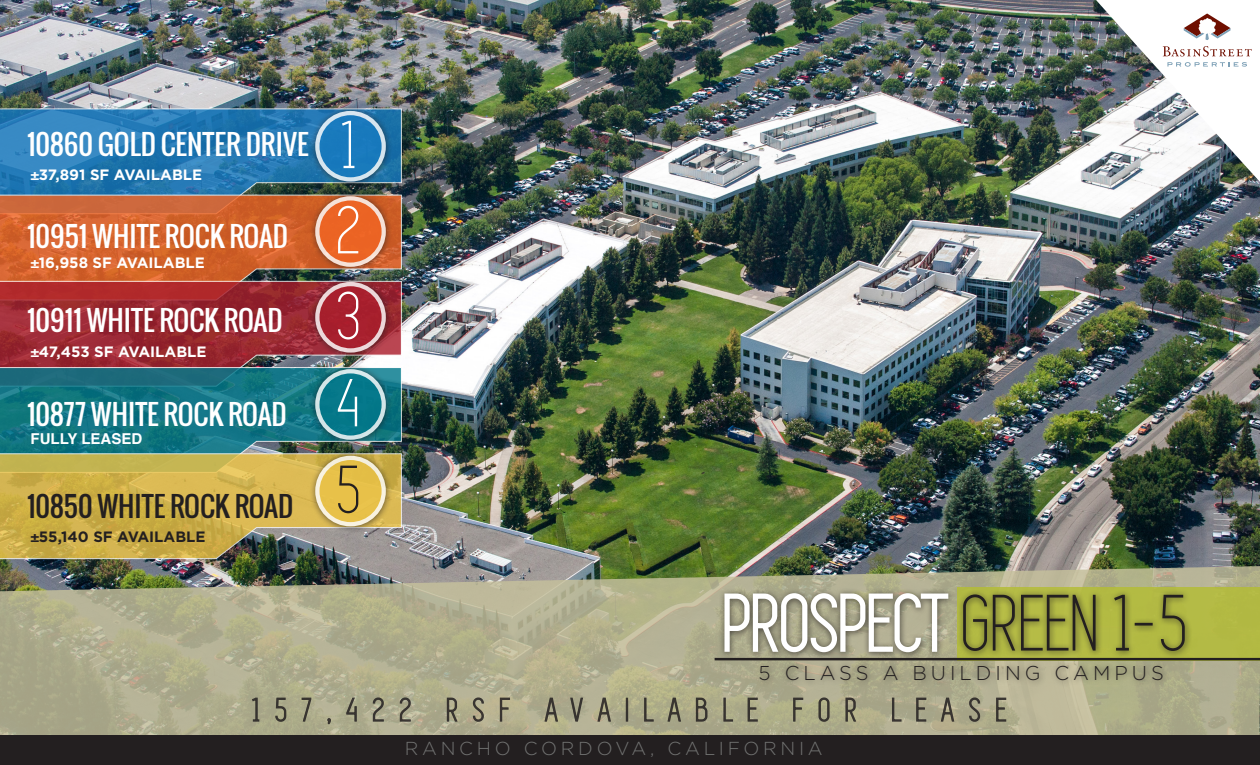
<style>
.page{position:relative;width:1260px;height:765px;background:#fff}
.page>*{position:absolute;margin:0;border:0;box-sizing:border-box;transform-origin:0 0}
.t1{font:82.5px "Simplifica";color:#fff}
.t2{font:70px "Simplifica";color:#fff}
.t3{font:70px "Simplifica";color:#231f20}
.t4{font:27.5px "Oswald";color:#fff}
.t5{font:27.5px "Oswald";color:#231f20}
.t6{font:300 20px "Gotham";letter-spacing:.2em;color:#231f20}
.t7{font:300 18.75px "Gotham";letter-spacing:.2em;color:#717271}
.t8{font:700 15px "Gotham";color:#fff}
.t9{font:700 15px "Gotham";color:#231f20}
.t10{font:700 15px "Helvetica";color:#fff}
.s1{font-family:"Helvetica"}
.s2{color:#231f20}
</style>
<div class="page">
<img style="left:0;top:0;width:1260px;height:566px">
<svg style="left:0;top:566px;width:1260px;height:169px;background:#a9a889"></svg>
<svg style="left:251px;top:697px;width:9px;height:25px"></svg>
<svg style="left:275px;top:697px;width:12px;height:26px"></svg>
<svg style="left:301px;top:697px;width:11px;height:25px"></svg>
<svg style="left:326px;top:717px;width:6px;height:8px"></svg>
<svg style="left:346px;top:697px;width:11px;height:25px"></svg>
<svg style="left:372px;top:697px;width:13px;height:25px"></svg>
<svg style="left:399px;top:697px;width:13px;height:25px"></svg>
<svg style="left:446px;top:697px;width:12px;height:26px"></svg>
<svg style="left:472px;top:697px;width:13px;height:26px"></svg>
<svg style="left:499px;top:697px;width:12px;height:25px"></svg>
<svg style="left:544px;top:697px;width:15px;height:26px"></svg>
<svg style="left:569px;top:697px;width:15px;height:28px"></svg>
<svg style="left:597px;top:697px;width:15px;height:26px"></svg>
<div style="left:626px;top:698px;width:2px;height:24px;border:1px solid #231f20"></div>
<svg style="left:644px;top:697px;width:10px;height:25px"></svg>
<svg style="left:667px;top:697px;width:15px;height:26px"></svg>
<svg style="left:695px;top:697px;width:13px;height:25px"></svg>
<svg style="left:723px;top:697px;width:11px;height:25px"></svg>
<svg style="left:747px;top:697px;width:11px;height:25px"></svg>
<svg style="left:793px;top:697px;width:11px;height:25px"></svg>
<svg style="left:818px;top:697px;width:12px;height:26px"></svg>
<svg style="left:845px;top:697px;width:12px;height:26px"></svg>
<svg style="left:891px;top:697px;width:11px;height:25px"></svg>
<svg style="left:916px;top:697px;width:11px;height:25px"></svg>
<svg style="left:940px;top:697px;width:15px;height:26px"></svg>
<svg style="left:968px;top:697px;width:13px;height:26px"></svg>
<svg style="left:995px;top:697px;width:12px;height:25px"></svg>
<div style="left:958px;top:588px;width:302px;height:73px;background:#b3ba44"></div>
<hr style="left:715px;top:658px;width:545px;height:2px;background:#231f20">
<div style="left:719px;top:588px;width:473px;height:72px;background:#231f20;opacity:.75"></div>
<svg style="left:723px;top:591px;width:227px;height:63px"></svg>
<div style="left:0;top:735px;width:1260px;height:30px;background:#231f20"></div>
<svg style="left:0;top:108px;width:402px;height:86px;background:#297ab1"></svg>
<svg style="left:0;top:194px;width:402px;height:86px;background:#cb6331"></svg>
<svg style="left:0;top:280px;width:402px;height:87px;background:#9c2e36"></svg>
<svg style="left:0;top:367px;width:402px;height:86px;background:#197582"></svg>
<svg style="left:0;top:453px;width:402px;height:107px;background:#c2aa54"></svg>
<div style="left:754px;top:659px;width:416px;height:28px;background:#231f20;opacity:.75"></div>
<img style="left:1069px;top:0;width:191px;height:190px">
<div style="left:309px;top:105px;width:84px;height:84px;background:#231f20;opacity:.75"></div>
<div style="left:317px;top:113px;width:67px;height:66px;background:#177bc1;border-radius:50%"></div>
<div style="left:315px;top:111px;width:71px;height:71px;border:4px solid #fff;border-radius:50%"></div>
<div style="left:309px;top:190px;width:84px;height:84px;background:#231f20;opacity:.75"></div>
<svg style="left:317px;top:198px;width:67px;height:67px;background:#ec6f34"></svg>
<div style="left:315px;top:196px;width:71px;height:71px;border:4px solid #fff;border-radius:50%"></div>
<div style="left:309px;top:276px;width:84px;height:84px;background:#231f20;opacity:.75"></div>
<div style="left:317px;top:284px;width:67px;height:66px;background:#ab1e2c;border-radius:50%"></div>
<div style="left:315px;top:282px;width:71px;height:71px;border:4px solid #fff;border-radius:50%"></div>
<div style="left:309px;top:363px;width:84px;height:84px;background:#231f20;opacity:.75"></div>
<div style="left:317px;top:371px;width:67px;height:67px;background:#02798c;border-radius:50%"></div>
<div style="left:315px;top:369px;width:71px;height:71px;border:4px solid #fff;border-radius:50%"></div>
<div style="left:309px;top:450px;width:84px;height:84px;background:#231f20;opacity:.75"></div>
<div style="left:317px;top:458px;width:67px;height:66px;background:#ebc347;border-radius:50%"></div>
<div style="left:315px;top:456px;width:71px;height:70px;border:4px solid #fff;border-radius:50%"></div>
<p class="t4" style="left:27px;top:124px;width:283px">10860 GOLD CENTER DRIVE</p>
<p class="t8" style="left:31px;top:165px;width:173px"><span class="s1">±</span>37,891 SF AVAILABLE</p>
<p class="t4" style="left:27px;top:215px;width:263px">10951 WHITE ROCK ROAD</p>
<p class="t8" style="left:31px;top:253px;width:176px"><span class="s1">±</span>16,958 SF AVAILABLE</p>
<p class="t4" style="left:27px;top:300px;width:257px">10911 WHITE ROCK ROAD</p>
<p class="t8" style="left:31px;top:341px;width:177px"><span class="s1">±</span>47,453 SF AVAILABLE</p>
<p class="t4" style="left:27px;top:394px;width:261px">10877 WHITE ROCK ROAD</p>
<p class="t10" style="left:31px;top:427px;width:113px">FULLY LEASED</p>
<p class="t5" style="left:27px;top:485px;width:268px">10850 WHITE ROCK ROAD</p>
<p class="t9" style="left:31px;top:526px;width:177px"><span class="s1">±</span>55,140 SF AVAILABLE</p>
<p class="t2" style="left:342px;top:109px;width:19px">1</p>
<p class="t2" style="left:338px;top:194px;width:27px">2</p>
<p class="t2" style="left:338px;top:280px;width:27px">3</p>
<p class="t2" style="left:339px;top:367px;width:24px">4</p>
<p class="t3" style="left:338px;top:454px;width:27px">5</p>
<p class="t1" style="left:726px;top:581px;width:466px">PROSPECT <span class="s2">GREEN 1-5</span></p>
<p class="t6" style="left:759px;top:660px;width:407px">5 CLASS A BUILDING CAMPUS</p>
<p class="t7" style="left:405px;top:736px;width:419px">RANCHO CORDOVA, CALIFORNIA</p>
</div>
